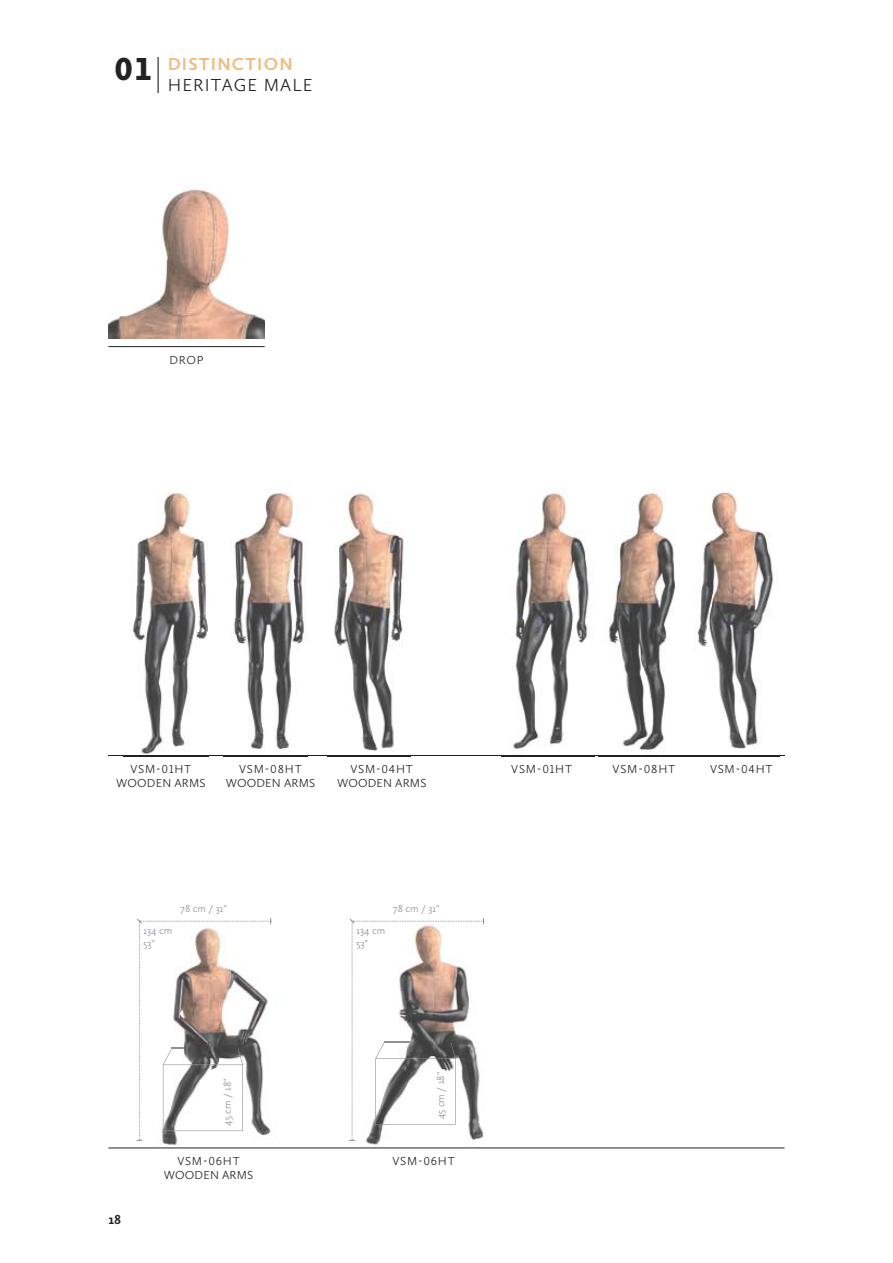
<style>
.page{position:relative;width:893px;height:1263px;background:#fff}
.page>*{position:absolute;margin:0;border:0;box-sizing:border-box;transform-origin:0 0}
.t1{font:900 33px "Calluna Sans";color:#222224}
.t2{font:300 18px "Calluna Sans";letter-spacing:.065em;color:#222224}
.t3{font:700 18px "Calluna Sans";letter-spacing:.065em;color:#edbe85}
.t4{font:700 13.5px "Calluna Sans";color:#222224}
.t5{font:300 12px/13.5px "Calluna Sans";letter-spacing:.015em;color:#222224;text-align:center}
.t6{font:300 12px "Calluna Sans";letter-spacing:.065em;color:#222224}
.t7{font:300 10.5px/13.5px "Calluna Sans";color:#8c9199}
.t8{font:300 10.5px/13.5px "Calluna Sans";color:#8c9198}
.s1{color:#8c9198}
</style>
<div class="page">
<hr style="left:158px;top:57px;width:1px;height:36px;background:#222224">
<hr style="left:108px;top:755px;width:676px;height:1px;background:#222224">
<img style="left:501px;top:492px;width:94px;height:265px">
<img style="left:501px;top:755px;width:94px;height:1px">
<img style="left:687px;top:491px;width:92px;height:266px">
<img style="left:687px;top:755px;width:92px;height:1px">
<img style="left:598px;top:492px;width:88px;height:265px">
<img style="left:123px;top:492px;width:85px;height:265px">
<img style="left:123px;top:755px;width:85px;height:1px">
<img style="left:327px;top:493px;width:84px;height:264px">
<img style="left:327px;top:755px;width:84px;height:1px">
<img style="left:224px;top:491px;width:83px;height:266px">
<img style="left:224px;top:755px;width:83px;height:1px">
<img style="left:108px;top:189px;width:157px;height:149px">
<hr style="left:108px;top:346px;width:157px;height:1px;background:#222224">
<hr style="left:108px;top:1148px;width:676px;height:1px;background:#222224">
<svg style="left:349px;top:918px;width:135px;height:223px"></svg>
<svg style="left:136px;top:918px;width:135px;height:223px"></svg>
<h1 class="t1" style="left:115px;top:49px;width:38px">01</h1>
<h2 class="t3" style="left:168px;top:53px;width:127px">DISTINCTION</h2>
<h2 class="t2" style="left:168px;top:78px;width:146px">HERITAGE MALE</h2>
<p class="t6" style="left:169px;top:355px;width:36px">DROP</p>
<p class="t5" style="left:116px;top:764px;width:91px">VSM-01HT<br>WOODEN ARMS</p>
<p class="t6" style="left:239px;top:764px;width:64px">VSM-08HT</p>
<p class="t6" style="left:511px;top:764px;width:62px">VSM-01HT</p>
<p class="t6" style="left:350px;top:764px;width:64px">VSM-04HT</p>
<p class="t6" style="left:613px;top:764px;width:64px">VSM-08HT</p>
<p class="t5" style="left:337px;top:777px;width:91px">WOODEN ARMS</p>
<p class="t5" style="left:226px;top:777px;width:91px">WOODEN ARMS</p>
<p class="t6" style="left:710px;top:764px;width:64px">VSM-04HT</p>
<p class="t7" style="left:143px;top:925px;width:30px">134 <span class="s1">cm<br></span>53"</p>
<p class="t7" style="left:180px;top:902px;width:48px">78 cm / 31"</p>
<p class="t8" style="left:356px;top:925px;width:30px">134 cm<br>53"</p>
<p class="t7" style="left:393px;top:902px;width:48px">78 cm / 31"</p>
<p class="t4" style="left:108px;top:1212px;width:14px">18</p>
<p class="t8" style="left:221px;top:1126px;width:49px;rotate:-90deg">45 cm / 18"</p>
<p class="t8" style="left:435px;top:1119px;width:49px;rotate:-90deg">45 cm / 18"</p>
<p class="t5" style="left:164px;top:1156px;width:91px">VSM-06HT<br>WOODEN ARMS</p>
<p class="t6" style="left:392px;top:1157px;width:64px">VSM-06HT</p>
</div>
